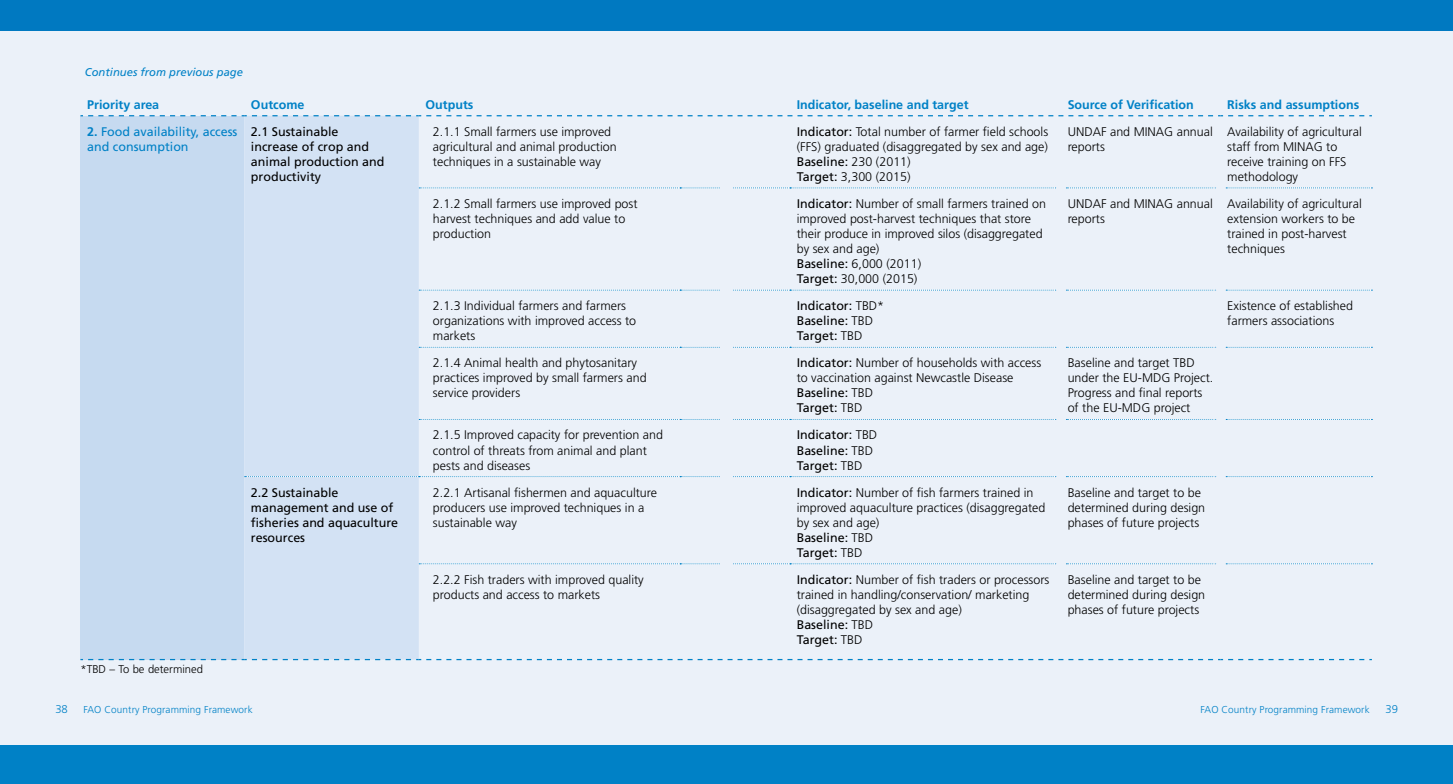
<style>
.page{position:relative;width:1453px;height:784px;background:#fff}
.page>*{position:absolute;margin:0;border:0;box-sizing:border-box;transform-origin:0 0}
.t1{font:300 12.5px/15px "Frutiger";color:#000}
.t2{font:12.5px/15px "Frutiger";color:#000}
.t3{font:700 12.5px "Frutiger";color:#0081c6}
.t4{font:12.5px/15px "Frutiger";color:#0081c6}
.t5{font:italic 11.25px "Frutiger";color:#0081c6}
.t6{font:300 11.25px "Frutiger";color:#000}
.t7{font:300 11.25px "Frutiger";color:#0081c6}
.t8{font:300 10px "Frutiger";letter-spacing:.01em;color:#0081c6}
.s1{font-weight:700}
.s2{font-weight:400}
.s3{font-weight:300}
</style>
<div class="page">
<div style="left:0;top:0;width:1453px;height:783px;background:#ebf1f9"></div>
<div style="left:0;top:744px;width:1453px;height:39px;background:#0081c6"></div>
<div style="left:0;top:0;width:1453px;height:30px;background:#0079c1"></div>
<div style="left:80px;top:116px;width:164px;height:543px;background:#c6daf0"></div>
<div style="left:244px;top:116px;width:175px;height:542px;background:#d3e2f4"></div>
<svg style="left:1066px;top:187px;width:149px;height:1px"></svg>
<svg style="left:1226px;top:187px;width:146px;height:1px"></svg>
<svg style="left:1066px;top:289px;width:147px;height:1px"></svg>
<svg style="left:1226px;top:289px;width:146px;height:1px"></svg>
<svg style="left:1066px;top:346px;width:147px;height:1px"></svg>
<svg style="left:1226px;top:346px;width:146px;height:1px"></svg>
<svg style="left:1066px;top:419px;width:149px;height:1px"></svg>
<svg style="left:1226px;top:419px;width:146px;height:1px"></svg>
<svg style="left:1066px;top:476px;width:149px;height:1px"></svg>
<svg style="left:1226px;top:476px;width:146px;height:1px"></svg>
<svg style="left:1066px;top:563px;width:149px;height:1px"></svg>
<svg style="left:1226px;top:563px;width:146px;height:1px"></svg>
<svg style="left:419px;top:187px;width:637px;height:1px"></svg>
<svg style="left:419px;top:289px;width:637px;height:1px"></svg>
<svg style="left:419px;top:346px;width:637px;height:1px"></svg>
<svg style="left:419px;top:419px;width:637px;height:1px"></svg>
<svg style="left:245px;top:476px;width:811px;height:1px"></svg>
<svg style="left:419px;top:563px;width:637px;height:1px"></svg>
<svg style="left:80px;top:115px;width:1292px;height:1px"></svg>
<svg style="left:81px;top:658px;width:1291px;height:1px"></svg>
<div style="left:720px;top:161px;width:13px;height:492px;background:#ebf1f9"></div>
<p class="t5" style="left:85px;top:66px;width:160px">Continues from previous page</p>
<p class="t3" style="left:87px;top:97px;width:74px">Priority area</p>
<p class="t3" style="left:251px;top:97px;width:55px">Outcome</p>
<p class="t3" style="left:425px;top:97px;width:49px">Outputs</p>
<p class="t3" style="left:797px;top:97px;width:173px">Indicator, baseline and target</p>
<p class="t3" style="left:1068px;top:97px;width:128px">Source of Verification</p>
<p class="t3" style="left:1227px;top:97px;width:133px">Risks and assumptions</p>
<p class="t4" style="left:87px;top:124px;width:152px"><span class="s1">2.</span> Food availability, access and consumption</p>
<p class="t2" style="left:251px;top:124px;width:135px">2.1 Sustainable increase of crop and animal production and productivity</p>
<p class="t1" style="left:433px;top:124px;width:185px">2.1.1 Small farmers use improved agricultural and animal production techniques in a sustainable way</p>
<p class="t1" style="left:797px;top:124px;width:253px"><span class="s2">I ndicator:</span> Total number of farmer field schools (FFS) graduated (disaggregated by sex and age)<br><span class="s2">Baseline:</span> 230 (2011)<br><span class="s2">Target:</span> 3,300 (2015)</p>
<p class="t1" style="left:1068px;top:124px;width:147px">UNDAF and MINAG annual reports</p>
<p class="t1" style="left:1227px;top:124px;width:136px">Availability of agricultural staff from MINAG to receive training on FFS methodology</p>
<p class="t1" style="left:433px;top:196px;width:206px">2.1.2 Small farmers use improved post harvest techniques and add value to production</p>
<p class="t1" style="left:797px;top:196px;width:251px"><span class="s2">I ndicator:</span> Number of small farmers trained on improved post-harvest techniques that store their produce in improved silos (disaggregated by sex and age)<br><span class="s2">Baseline:</span> 6,000 (2011)<br><span class="s2">Target:</span> 30,000 (2015)</p>
<p class="t1" style="left:1068px;top:196px;width:147px">UNDAF and MINAG annual reports</p>
<p class="t1" style="left:1227px;top:196px;width:136px">Availability of agricultural extension workers to be trained in post-harvest techniques</p>
<p class="t1" style="left:433px;top:298px;width:205px">2.1.3 Individual farmers and farmers organizations with improved access to markets</p>
<p class="t2" style="left:797px;top:298px;width:89px">I ndicator: <span class="s3">TBD*<br></span>Baseline: <span class="s3">TBD<br></span>Target: <span class="s3">TBD</span></p>
<p class="t1" style="left:1227px;top:298px;width:127px">Existence of established farmers associations</p>
<p class="t1" style="left:433px;top:355px;width:215px">2.1.4 Animal health and phytosanitary practices improved by small farmers and service providers</p>
<p class="t1" style="left:797px;top:355px;width:246px"><span class="s2">I ndicator:</span> Number of households with access to vaccination against Newcastle Disease<br><span class="s2">Baseline:</span> TBD<br><span class="s2">Target:</span> TBD</p>
<p class="t1" style="left:1068px;top:355px;width:147px">Baseline and target TBD under the EU-MDG Project.<br>Progress and final reports of the EU-MDG project</p>
<p class="t1" style="left:433px;top:427px;width:232px">2.1.5 Improved capacity for prevention and control of threats from animal and plant pests and diseases</p>
<p class="t2" style="left:797px;top:427px;width:82px">I ndicator: <span class="s3">TBD<br></span>Baseline: <span class="s3">TBD<br></span>Target: <span class="s3">TBD</span></p>
<p class="t2" style="left:251px;top:484px;width:149px">2.2 Sustainable management and use of fisheries and aquaculture resources</p>
<p class="t1" style="left:433px;top:484px;width:226px">2.2.1 Artisanal fishermen and aquaculture producers use improved techniques in a sustainable way</p>
<p class="t1" style="left:797px;top:484px;width:250px"><span class="s2">I ndicator:</span> Number of fish farmers trained in improved aquaculture practices (disaggregated by sex and age)<br><span class="s2">Baseline:</span> TBD<br><span class="s2">Target:</span> TBD</p>
<p class="t1" style="left:1068px;top:484px;width:139px">Baseline and target to be determined during design phases of future projects</p>
<p class="t1" style="left:433px;top:572px;width:212px">2.2.2 Fish traders with improved quality products and access to markets</p>
<p class="t1" style="left:797px;top:572px;width:254px"><span class="s2">I ndicator:</span> Number of fish traders or processors trained in handling/conservation/ marketing (disaggregated by sex and age)<br><span class="s2">Baseline:</span> TBD<br><span class="s2">Target:</span> TBD</p>
<p class="t1" style="left:1068px;top:572px;width:139px">Baseline and target to be determined during design phases of future projects</p>
<p class="t6" style="left:80px;top:662px;width:124px">*TBD – To be determined</p>
<p class="t7" style="left:55px;top:702px;width:14px">38</p>
<p class="t8" style="left:84px;top:703px;width:171px">FAO Country Programming Framework</p>
<p class="t8" style="left:1200px;top:703px;width:171px">FAO Country Programming Framework</p>
<p class="t7" style="left:1385px;top:702px;width:14px">39</p>
</div>
